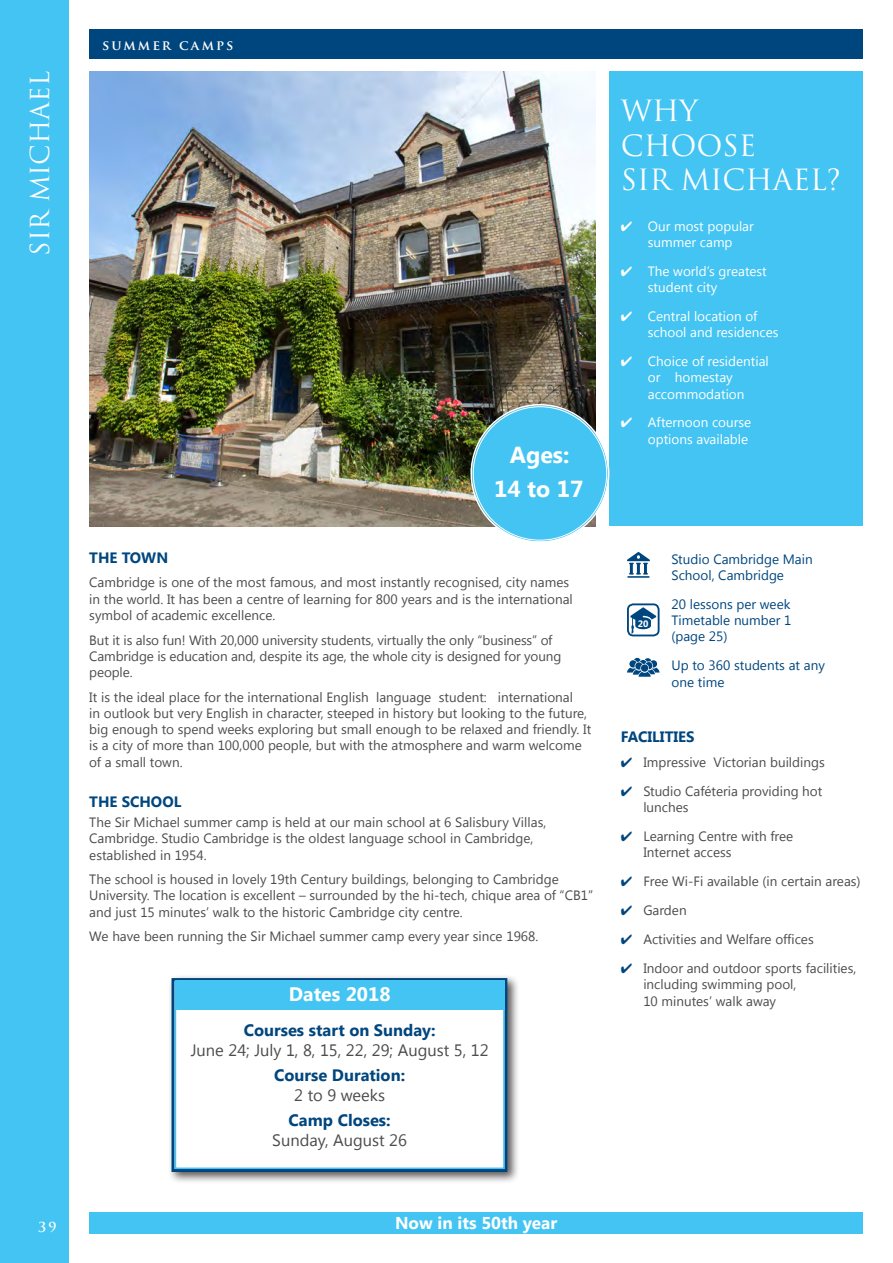
<style>
.page{position:relative;width:893px;height:1263px;background:#fff}
.page>*{position:absolute;margin:0;border:0;box-sizing:border-box;transform-origin:0 0}
.t1{font:28.5px/34.2px "Trajan Pro";color:#fff}
.t2{font:25.5px "Trajan Pro";color:#fff}
.t3{font:700 23.1px/33.8px "Segoe UI";color:#fff;text-align:center}
.t4{font:700 19.5px "Segoe UI";color:#fff}
.t5{font:700 17.1px "Segoe UI";color:#fff}
.t6{font:16.5px "Segoe UI";color:#4b4c4d}
.t7{font:700 16.5px "Segoe UI";color:#00467e}
.t8{font:700 15px "Segoe UI";color:#00467e}
.t9{font:13.5px/16.2px "Segoe UI";color:#4b4c4d}
.t10{font:13.5px/16.2px "Segoe UI";color:#fff}
.t11{font:13.5px/16.2px "Segoe UI";color:#00467e}
.t12{font:700 13.5px "Trajan Pro";letter-spacing:.15em;color:#fff}
.t13{font:700 9.3px "Segoe UI";color:#fff}
.s1{color:#00467e}
</style>
<div class="page">
<div style="left:167px;top:974px;width:353px;height:210px;background:#231f20;opacity:.75"></div>
<svg style="left:170px;top:976px;width:339px;height:197px"></svg>
<div style="left:175px;top:980px;width:329px;height:30px;background:#44c4f2"></div>
<div style="left:175px;top:981px;width:330px;height:188px;border:2px solid #44c4f2"></div>
<img style="left:89px;top:71px;width:506px;height:455px">
<div style="left:89px;top:29px;width:774px;height:30px;background:#00467e"></div>
<div style="left:609px;top:71px;width:254px;height:455px;background:#44c4f2"></div>
<div style="left:0;top:0;width:68px;height:1263px;background:#44c4f2"></div>
<div style="left:472px;top:405px;width:136px;height:136px;background:#44c4f2;border-radius:50%"></div>
<svg style="left:627px;top:552px;width:23px;height:26px"></svg>
<svg style="left:627px;top:658px;width:33px;height:19px"></svg>
<div style="left:627px;top:603px;width:32px;height:33px;border:2px solid #00467e;border-radius:5px"></div>
<svg style="left:630px;top:607px;width:26px;height:27px"></svg>
<div style="left:89px;top:1212px;width:774px;height:21px;background:#44c4f2"></div>
<h2 class="t2" style="left:24px;top:256px;width:186px;rotate:-90deg">SIR MICHAEL</h2>
<p class="t12" style="left:38px;top:1219px;width:20px">39</p>
<p class="t12" style="left:102px;top:37px;width:133px">SUMMER CAMPS</p>
<h3 class="t3" style="left:494px;top:436px;width:91px">Ages:<br>14 to 17</h3>
<p class="t8" style="left:89px;top:547px;width:80px">THE TOWN</p>
<p class="t9" style="left:89px;top:574px;width:485px">Cambridge is one of the most famous, and most instantly recognised, city names in the world. It has been a centre of learning for 800 years and is the international symbol of academic excellence.</p>
<p class="t9" style="left:89px;top:631px;width:473px">But it is also fun! With 20,000 university students, virtually the only “business” of<br>Cambridge is education and, despite its age, the whole city is designed for young people.</p>
<p class="t9" style="left:89px;top:688px;width:503px">It is the ideal place for the international English language student: international<br>in outlook but very English in character, steeped in history but looking to the future, big enough to spend weeks exploring but small enough to be relaxed and friendly. It is a city of more than 100,000 people, but with the atmosphere and warm welcome of a small town.</p>
<p class="t8" style="left:89px;top:791px;width:94px">THE SCHOOL</p>
<p class="t9" style="left:89px;top:814px;width:458px">The Sir Michael summer camp is held at our main school at 6 Salisbury Villas,<br>Cambridge. Studio Cambridge is the oldest language school in Cambridge, established in 1954.</p>
<p class="t9" style="left:89px;top:871px;width:505px">The school is housed in lovely 19th Century buildings, belonging to Cambridge<br>University. The location is excellent – surrounded by the hi-tech, chique area of “CB1” and just 15 minutes’ walk to the historic Cambridge city centre.</p>
<p class="t9" style="left:89px;top:928px;width:451px">We have been running the Sir Michael summer camp every year since 1968.</p>
<h3 class="t4" style="left:289px;top:980px;width:103px">Dates 2018</h3>
<p class="t7" style="left:244px;top:1019px;width:193px">Courses start on Sunday:</p>
<p class="t6" style="left:191px;top:1038px;width:299px">June 24; July 1, 8, 15, 22, 29; August 5, 12</p>
<p class="t7" style="left:274px;top:1064px;width:132px">Course Duration:</p>
<p class="t6" style="left:294px;top:1083px;width:92px">2 to 9 weeks</p>
<p class="t7" style="left:289px;top:1109px;width:104px">Camp Closes:</p>
<p class="t6" style="left:272px;top:1128px;width:136px">Sunday, August 26</p>
<p class="t5" style="left:395px;top:1210px;width:164px">Now in its 50th year</p>
<h1 class="t1" style="left:621px;top:94px;width:221px">WHY<br>CHOOSE<br>SIR MICHAEL?</h1>
<p class="t10" style="left:621px;top:217px;width:135px;text-align:center">✔ Our most popular summer camp</p>
<p class="t10" style="left:648px;top:262px;width:120px;text-indent:-27px">✔ The world’s greatest student city</p>
<p class="t10" style="left:648px;top:307px;width:132px;text-indent:-27px">✔ Central location of school and residences</p>
<p class="t10" style="left:648px;top:353px;width:122px;text-indent:-27px">✔ Choice of residential or homestay accommodation</p>
<p class="t10" style="left:621px;top:414px;width:132px;text-align:right">✔ Afternoon course options available</p>
<p class="t13" style="left:638px;top:617px;width:12px">20</p>
<p class="t11" style="left:671px;top:550px;width:143px">Studio Cambridge Main<br>School, Cambridge</p>
<p class="t11" style="left:671px;top:595px;width:122px;text-align:justify">20 lessons per week Timetable number 1 (page 25)</p>
<p class="t11" style="left:671px;top:657px;width:155px">Up to 360 students at any one time</p>
<p class="t8" style="left:621px;top:726px;width:75px">FACILITIES</p>
<p class="t9" style="left:621px;top:753px;width:205px"><span class="s1">✔</span> Impressive Victorian buildings</p>
<p class="t9" style="left:643px;top:782px;width:181px;text-indent:-23px"><span class="s1">✔</span> Studio Caféteria providing hot lunches</p>
<p class="t9" style="left:643px;top:827px;width:151px;text-indent:-23px"><span class="s1">✔</span> Learning Centre with free<br>Internet access</p>
<p class="t9" style="left:621px;top:873px;width:241px"><span class="s1">✔</span> Free Wi-Fi available (in certain areas)</p>
<p class="t9" style="left:621px;top:902px;width:67px"><span class="s1">✔</span> Garden</p>
<p class="t9" style="left:621px;top:931px;width:194px"><span class="s1">✔</span> Activities and Welfare offices</p>
<p class="t9" style="left:643px;top:960px;width:215px;text-indent:-23px"><span class="s1">✔</span> Indoor and outdoor sports facilities, including swimming pool,<br>10 minutes’ walk away</p>
</div>
